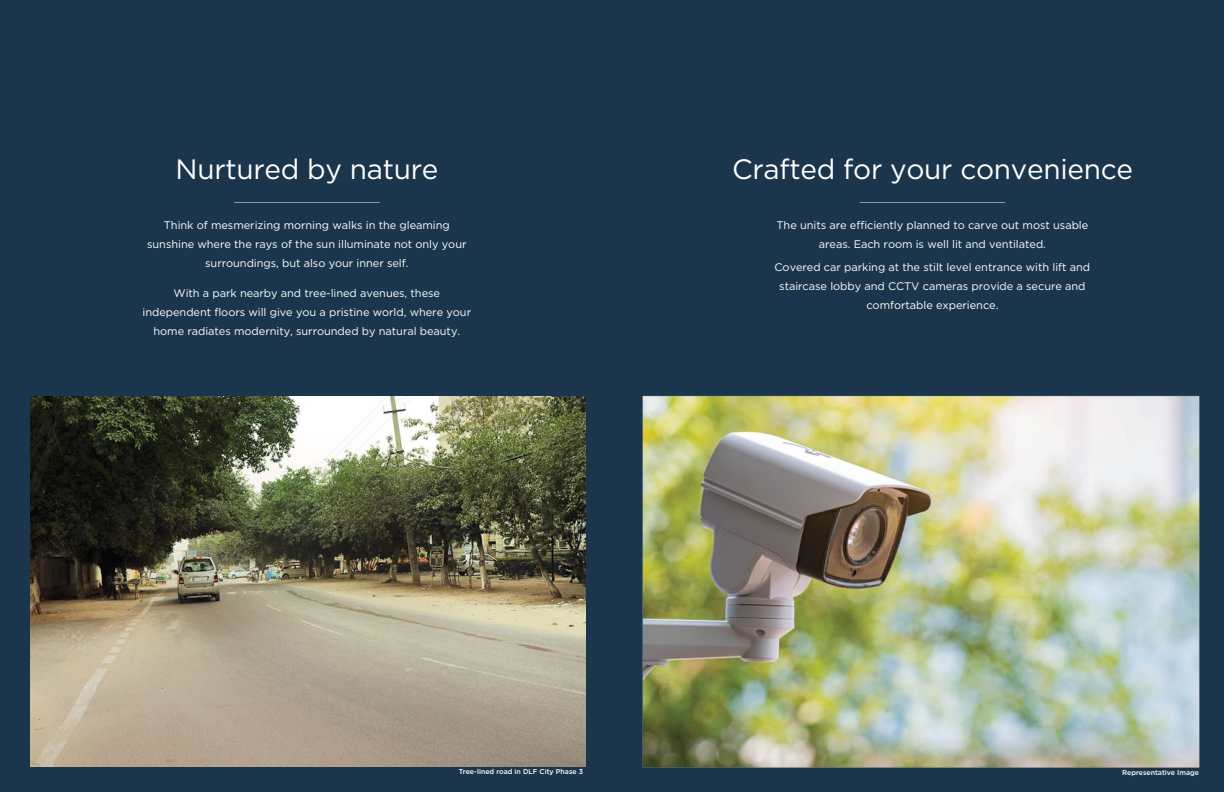
<style>
.page{position:relative;width:1224px;height:792px;background:#fff}
.page>*{position:absolute;margin:0;border:0;box-sizing:border-box;transform-origin:0 0}
.t1{font:28px "Gotham";letter-spacing:-.01em;color:#fff}
.t2{font:11px/19px "Gotham";letter-spacing:-.005em;color:#fff;text-align:center}
.t3{font:500 7px "Gotham";color:#fff}
</style>
<div class="page">
<div style="left:0;top:0;width:613px;height:792px;background:#1b364c"></div>
<svg style="left:234px;top:202px;width:146px;height:1px"></svg>
<div style="left:612px;top:0;width:612px;height:792px;background:#1b364c"></div>
<img style="left:642px;top:395px;width:558px;height:373px">
<svg style="left:859px;top:202px;width:146px;height:1px"></svg>
<img style="left:31px;top:396px;width:554px;height:370px">
<h1 class="t1" style="left:176px;top:154px;width:264px">Nurtured by nature</h1>
<p class="t2" style="left:147px;top:216px;width:321px">Think of mesmerizing morning walks in the gleaming sunshine where the rays of the sun illuminate not only your surroundings, but also your inner self.</p>
<p class="t2" style="left:143px;top:284px;width:330px">With a park nearby and tree-lined avenues, these independent floors will give you a pristine world, where your home radiates modernity, surrounded by natural beauty.</p>
<h1 class="t1" style="left:732px;top:154px;width:402px">Crafted for your convenience</h1>
<p class="t2" style="left:777px;top:216px;width:313px">The units are efficiently planned to carve out most usable areas. Each room is well lit and ventilated.</p>
<p class="t2" style="left:775px;top:258px;width:317px">Covered car parking at the stilt level entrance with lift and staircase lobby and CCTV cameras provide a secure and comfortable experience.</p>
<p class="t3" style="left:459px;top:767px;width:126px">Tree-lined road in DLF City Phase 3</p>
<p class="t3" style="left:1122px;top:768px;width:78px">Representative Image</p>
</div>
